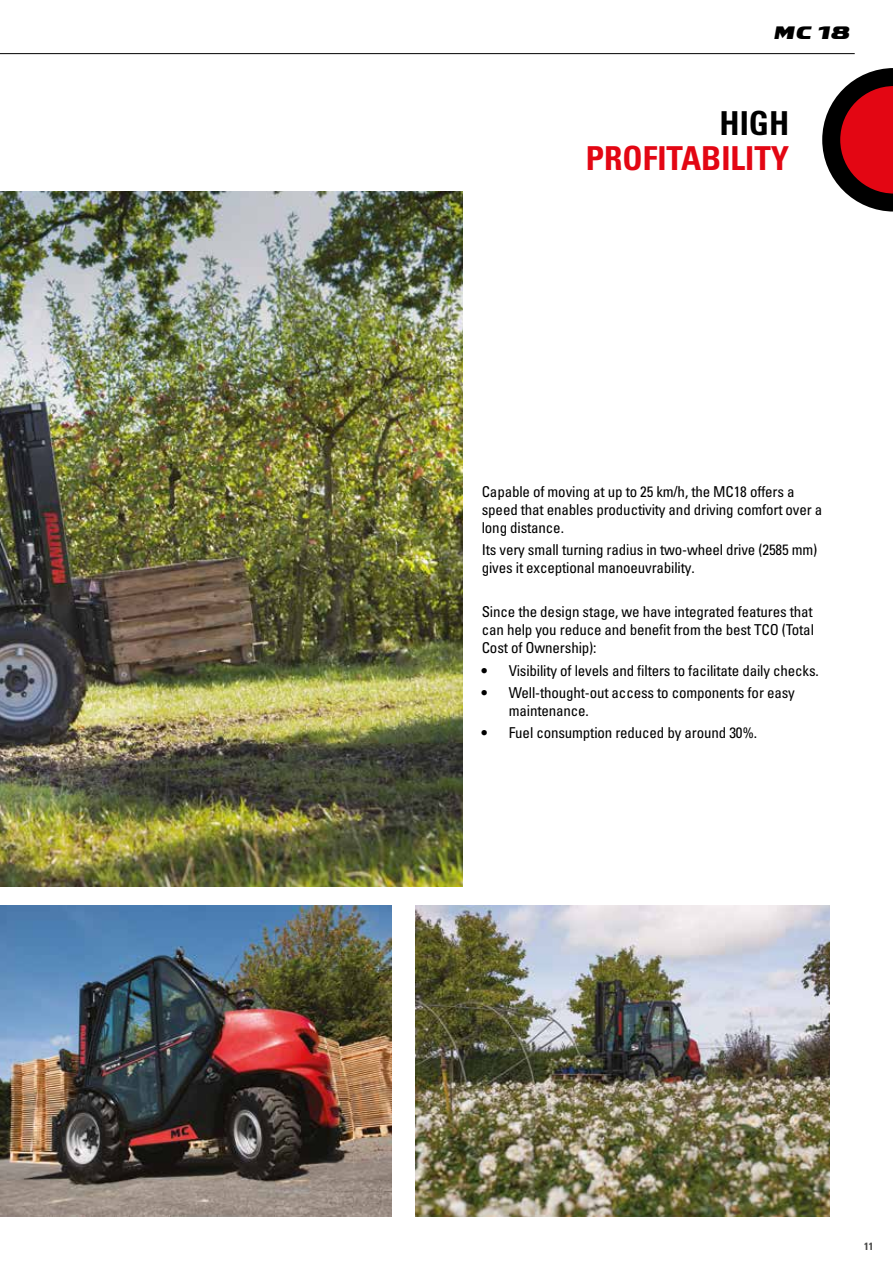
<style>
.page{position:relative;width:893px;height:1263px;background:#fff}
.page>*{position:absolute;margin:0;border:0;box-sizing:border-box;transform-origin:0 0}
.t1{font:33px "Univers LTCYR 67 Bold Cond";color:#e30613}
.t2{font:33px "Univers LTCYR 67 Bold Cond";color:#000}
.t3{font:800 18px "Manitou";color:#000}
.t4{font:condensed 15px/18px "Univers LTCYR 57";letter-spacing:-.01em;color:#000}
.t5{font:10.5px "Univers LTCYR 67 Bold Cond";color:#4a4a49}
</style>
<div class="page">
<hr style="left:0;top:53px;width:855px;height:1px;background:#000">
<svg style="left:822px;top:68px;width:71px;height:144px"></svg>
<img style="left:0;top:191px;width:463px;height:695px">
<img style="left:0;top:905px;width:391px;height:311px">
<img style="left:416px;top:905px;width:413px;height:311px">
<p class="t3" style="left:774px;top:27px;width:78px">MC 18</p>
<h1 class="t2" style="left:719px;top:103px;width:71px">HIGH</h1>
<h1 class="t1" style="left:586px;top:138px;width:205px">PROFITABILITY</h1>
<p class="t4" style="left:482px;top:482px;width:342px">Capable of moving at up to 25 km/h, the MC18 offers a speed that enables productivity and driving comfort over a long distance.</p>
<p class="t4" style="left:482px;top:540px;width:337px">Its very small turning radius in two-wheel drive (2585 mm) gives it exceptional manoeuvrability.</p>
<p class="t4" style="left:482px;top:602px;width:334px;text-align:justify">Since the design stage, we have integrated features that can help you reduce and benefit from the best TCO (Total Cost of Ownership):</p>
<p class="t4" style="left:482px;top:661px;width:339px">• Visibility of levels and filters to facilitate daily checks.</p>
<p class="t4" style="left:509px;top:683px;width:288px;text-indent:-27px">• Well-thought-out access to components for easy maintenance.</p>
<p class="t4" style="left:482px;top:723px;width:277px">• Fuel consumption reduced by around 30%.</p>
<p class="t5" style="left:864px;top:1239px;width:11px">11</p>
</div>
